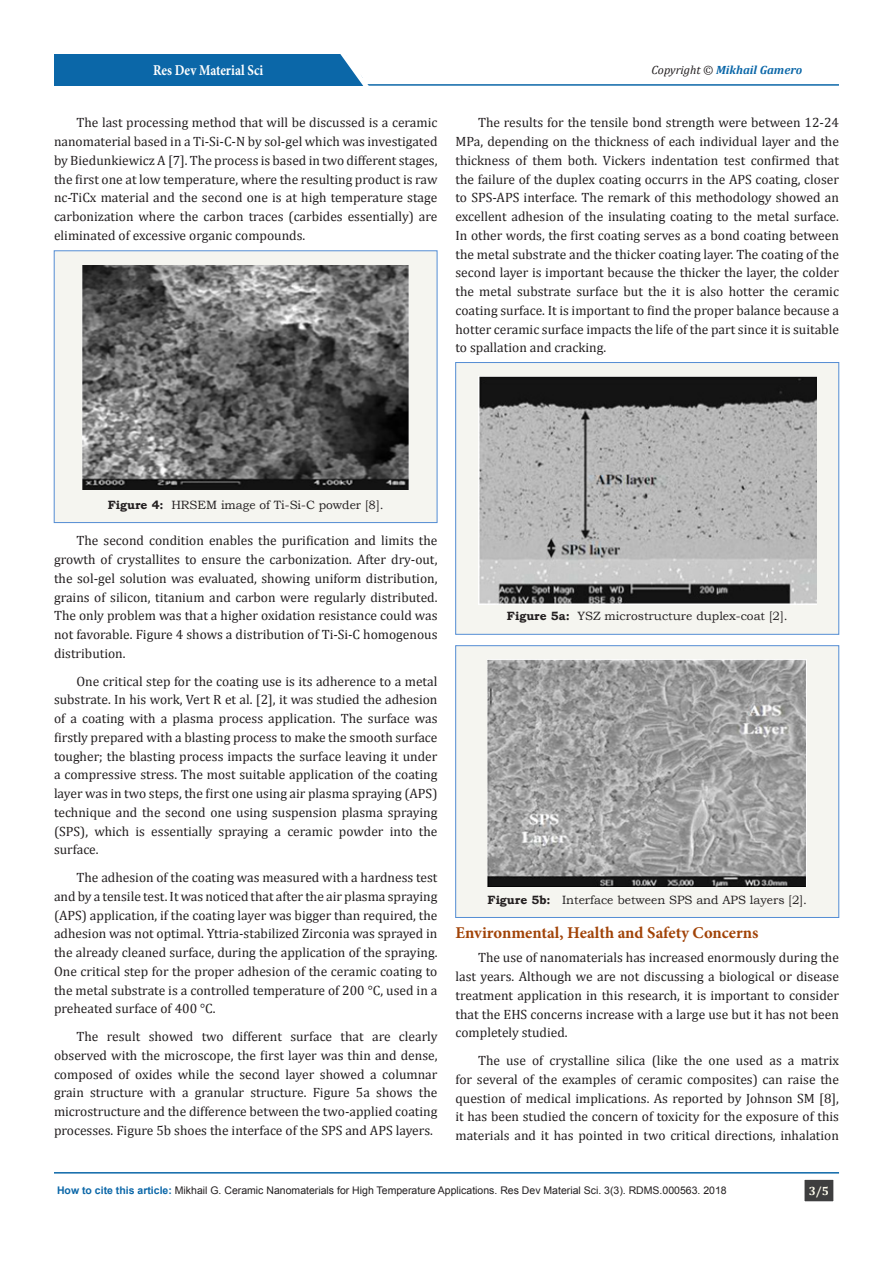
<style>
.page{position:relative;width:893px;height:1263px;background:#fff}
.page>*{position:absolute;margin:0;border:0;box-sizing:border-box;transform-origin:0 0}
.t1{font:700 16.5px "Minion Pro";color:#a14307}
.t2{font:700 15px "Minion Pro";color:#fff;scale:.86 1}
.t3{font:13.5px/18.8px "Cambria";color:#231f20;text-align:justify}
.t4{font:12px "Bookman Old Style";color:#231f20}
.t5{font:italic 700 12px "Cambria";color:#0b67a8}
.t6{font:700 12px "Cambria";color:#fffdee}
.t7{font:10.5px "Arial";color:#231f20}
.s1{font-weight:400;color:#231f20}
.s2{font-weight:700}
.s3{font-weight:700;color:#0b67a8}
</style>
<div class="page">
<hr style="left:54px;top:1172px;width:785px;height:1px;background:#0b67a8">
<div style="left:804px;top:1179px;width:30px;height:23px;background:#3e3e3f"></div>
<div style="left:804px;top:1179px;width:30px;height:23px;border:1px solid #fff"></div>
<hr style="left:206px;top:84px;width:633px;height:2px;background:#0b67a8">
<div style="left:54px;top:54px;width:308px;height:32px;background:#0b67a8"></div>
<svg style="left:340px;top:54px;width:34px;height:32px"></svg>
<div style="left:54px;top:251px;width:383px;height:272px;background:#f5f5f0"></div>
<div style="left:54px;top:251px;width:383px;height:272px;border:1px solid #548dd4"></div>
<img style="left:83px;top:265px;width:325px;height:224px">
<div style="left:456px;top:362px;width:383px;height:272px;background:#f5f5f0"></div>
<div style="left:455px;top:362px;width:384px;height:272px;border:1px solid #548dd4"></div>
<img style="left:478px;top:376px;width:338px;height:228px">
<div style="left:456px;top:646px;width:383px;height:271px;background:#f5f5f0"></div>
<div style="left:455px;top:645px;width:384px;height:273px;border:1px solid #548dd4"></div>
<img style="left:488px;top:659px;width:318px;height:228px">
<p class="t2" style="left:153px;top:60px;width:130px">Res Dev Material Sci</p>
<p class="t5" style="left:652px;top:61px;width:152px"><span class="s1">Copyright ©</span> Mikhail Gamero</p>
<p class="t3" style="left:54px;top:113px;width:385px;text-indent:22px">The last processing method that will be discussed is a ceramic nanomaterial based in a Ti-Si-C-N by sol-gel which was investigated by Biedunkiewicz A [7]. The process is based in two different stages, the first one at low temperature, where the resulting product is raw nc-TiCx material and the second one is at high temperature stage carbonization where the carbon traces (carbides essentially) are eliminated of excessive organic compounds.</p>
<p class="t3" style="left:455px;top:113px;width:385px;text-indent:22px">The results for the tensile bond strength were between 12-24<br>MPa, depending on the thickness of each individual layer and the thickness of them both. Vickers indentation test confirmed that the failure of the duplex coating occurrs in the APS coating, closer to SPS-APS interface. The remark of this methodology showed an excellent adhesion of the insulating coating to the metal surface.<br>In other words, the first coating serves as a bond coating between the metal substrate and the thicker coating layer. The coating of the second layer is important because the thicker the layer, the colder the metal substrate surface but the it is also hotter the ceramic coating surface. It is important to find the proper balance because a hotter ceramic surface impacts the life of the part since it is suitable to spallation and cracking.</p>
<p class="t4" style="left:108px;top:497px;width:277px"><span class="s2">Figure 4:</span> HRSEM image of Ti-Si-C powder [8].</p>
<p class="t3" style="left:54px;top:531px;width:385px;text-indent:22px">The second condition enables the purification and limits the growth of crystallites to ensure the carbonization. After dry-out, the sol-gel solution was evaluated, showing uniform distribution, grains of silicon, titanium and carbon were regularly distributed.<br>The only problem was that a higher oxidation resistance could was not favorable. Figure 4 shows a distribution of Ti-Si-C homogenous distribution.</p>
<p class="t3" style="left:54px;top:671px;width:385px;text-indent:22px">One critical step for the coating use is its adherence to a metal substrate. In his work, Vert R et al. [2], it was studied the adhesion of a coating with a plasma process application. The surface was firstly prepared with a blasting process to make the smooth surface tougher; the blasting process impacts the surface leaving it under a compressive stress. The most suitable application of the coating layer was in two steps, the first one using air plasma spraying (APS) technique and the second one using suspension plasma spraying (SPS), which is essentially spraying a ceramic powder into the surface.</p>
<p class="t3" style="left:54px;top:868px;width:385px;text-indent:22px">The adhesion of the coating was measured with a hardness test and by a tensile test. It was noticed that after the air plasma spraying (APS) application, if the coating layer was bigger than required, the adhesion was not optimal. Yttria-stabilized Zirconia was sprayed in the already cleaned surface, during the application of the spraying.<br>One critical step for the proper adhesion of the ceramic coating to the metal substrate is a controlled temperature of 200 °C, used in a preheated surface of 400 °C.</p>
<p class="t3" style="left:54px;top:1027px;width:385px;text-indent:22px">The result showed two different surface that are clearly observed with the microscope, the first layer was thin and dense, composed of oxides while the second layer showed a columnar grain structure with a granular structure. Figure 5a shows the microstructure and the difference between the two-applied coating processes. Figure 5b shoes the interface of the SPS and APS layers.</p>
<p class="t4" style="left:507px;top:608px;width:282px"><span class="s2">Figure 5a:</span> YSZ microstructure duplex-coat [2].</p>
<p class="t4" style="left:487px;top:892px;width:321px"><span class="s2">Figure 5b:</span> Interface between SPS and APS layers [2].</p>
<p class="t1" style="left:455px;top:921px;width:304px">Environmental, Health and Safety Concerns</p>
<p class="t3" style="left:455px;top:948px;width:385px;text-indent:22px">The use of nanomaterials has increased enormously during the last years. Although we are not discussing a biological or disease treatment application in this research, it is important to consider that the EHS concerns increase with a large use but it has not been completely studied.</p>
<p class="t3" style="left:455px;top:1051px;width:385px;text-indent:22px">The use of crystalline silica (like the one used as a matrix for several of the examples of ceramic composites) can raise the question of medical implications. As reported by Johnson SM [8], it has been studied the concern of toxicity for the exposure of this materials and it has pointed in two critical directions, inhalation</p>
<p class="t7" style="left:57px;top:1183px;width:671px"><span class="s3">How to cite this article:</span> Mikhail G. Ceramic Nanomaterials for High Temperature Applications. Res Dev Material Sci. 3(3). RDMS.000563. 2018</p>
<p class="t6" style="left:809px;top:1183px;width:22px">3/5</p>
</div>
